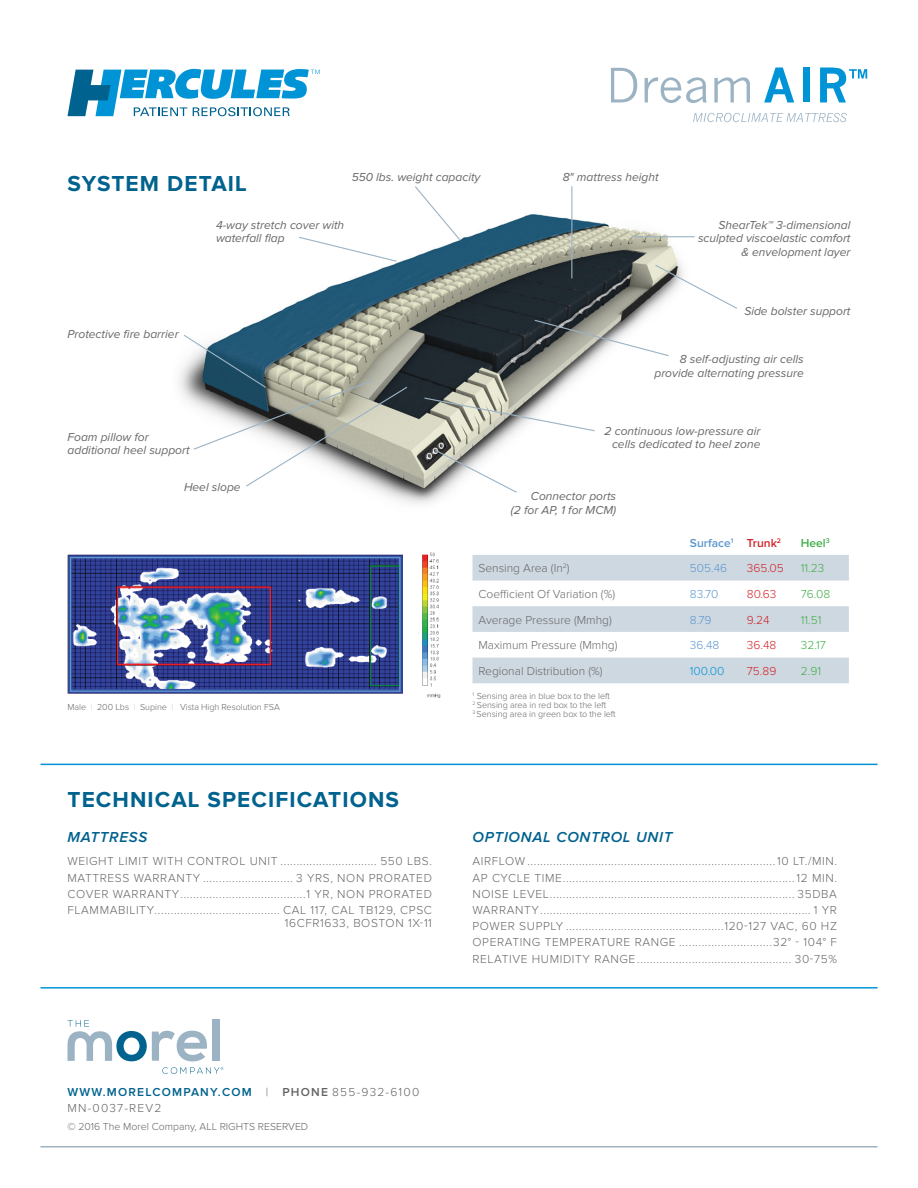
<style>
.page{position:relative;width:918px;height:1188px;background:#fff}
.page>*{position:absolute;margin:0;border:0;box-sizing:border-box;transform-origin:0 0}
.pg___subhead{font:700 22.5px "Proxima Nova";letter-spacing:.05em;color:#00628e}
.tech_spec___subhead{font:italic 600 15px "Proxima Nova";letter-spacing:.05em;color:#00628e}
.tech_spec___copy{font:300 12px "Proxima Nova";letter-spacing:.05em;color:#696768}
.t1{font:italic 12px/13.5px "Proxima Nova";color:#696768;text-align:right}
.tech_spec___copy-2{font:300 12px "Proxima Nova";color:#696768}
.copy{font:300 12px/16.5px "Proxima Nova";letter-spacing:.1em;color:#636366}
.tech_spec___copy-3{font:300 12px "Proxima Nova";color:#d1232a}
.tech_spec___copy-4{font:300 12px "Proxima Nova";color:#40ae49}
.lead_in_copy{font:300 12px "Proxima Nova";letter-spacing:.05em;color:#696768}
.tech_spec___copy-5{font:300 12px "Proxima Nova";color:#5c97d0}
.tech_spec___copy-6{font:600 12px "Proxima Nova";color:#5c97d0}
.tech_spec___copy-7{font:600 12px "Proxima Nova";color:#d1232a}
.tech_spec___copy-8{font:300 12px "Proxima Nova";color:#0094d7}
.tech_spec___copy-9{font:600 12px "Proxima Nova";color:#40ae49}
.copy-2{font:300 10.5px "Proxima Nova";color:#636366}
.tech_spec___copy-10{font:300 9px/9px "Proxima Nova";letter-spacing:-.005em;color:#696768}
.s1{color:#c9c7c7}
.s2{font-weight:600;color:#00628e}
.s3{font-weight:600}
</style>
<div class="page">
<img style="left:176px;top:84px;width:519px;height:420px">
<svg style="left:182px;top:334px;width:226px;height:154px"></svg>
<svg style="left:423px;top:397px;width:173px;height:35px"></svg>
<svg style="left:434px;top:449px;width:84px;height:45px"></svg>
<svg style="left:298px;top:236px;width:100px;height:27px"></svg>
<svg style="left:414px;top:185px;width:47px;height:56px"></svg>
<hr style="left:571px;top:186px;width:1px;height:92px;background:#9cb3c4">
<hr style="left:633px;top:236px;width:62px;height:1px;background:#9cb3c4">
<svg style="left:654px;top:264px;width:83px;height:46px"></svg>
<svg style="left:533px;top:319px;width:137px;height:38px"></svg>
<svg style="left:68px;top:68px;width:252px;height:48px"></svg>
<hr style="left:40px;top:1146px;width:838px;height:2px;background:#9cb3c4">
<hr style="left:40px;top:764px;width:838px;height:1px;background:#0094d7">
<hr style="left:40px;top:987px;width:838px;height:2px;background:#0094d7">
<div style="left:212px;top:1019px;width:7px;height:42px;background:#9cb3c4"></div>
<svg style="left:68px;top:1020px;width:139px;height:41px"></svg>
<svg style="left:162px;top:1067px;width:61px;height:7px"></svg>
<svg style="left:472px;top:555px;width:377px;height:128px;fill:#ced8e1"></svg>
<img style="left:67px;top:554px;width:335px;height:140px">
<img style="left:418px;top:552px;width:23px;height:146px">
<svg style="left:611px;top:68px;width:26px;height:34px"></svg>
<svg style="left:645px;top:77px;width:62px;height:26px"></svg>
<svg style="left:714px;top:77px;width:36px;height:25px"></svg>
<svg style="left:764px;top:68px;width:30px;height:34px"></svg>
<div style="left:803px;top:68px;width:7px;height:34px;background:#0094d7"></div>
<svg style="left:820px;top:68px;width:47px;height:34px"></svg>
<svg style="left:693px;top:113px;width:154px;height:9px"></svg>
<div style="left:70px;top:557px;width:331px;height:135px;border:2px solid #5c97d0"></div>
<p class="pg___subhead" style="left:68px;top:171px;width:181px">SYSTEM DETAIL</p>
<p class="t1" style="left:352px;top:171px;width:130px">550 lbs. weight capacity</p>
<p class="t1" style="left:563px;top:171px;width:97px">8" mattress height</p>
<p class="t1" style="left:216px;top:218px;width:130px;text-align:left">4-way stretch cover with waterfall flap</p>
<p class="t1" style="left:698px;top:218px;width:154px">ShearTek™ 3-dimensional sculpted viscoelastic comfort &amp; envelopment layer</p>
<p class="t1" style="left:68px;top:328px;width:113px">Protective fire barrier</p>
<p class="t1" style="left:68px;top:430px;width:83px">Foam pillow for</p>
<p class="t1" style="left:68px;top:444px;width:124px">additional heel support</p>
<p class="t1" style="left:184px;top:480px;width:58px">Heel slope</p>
<p class="t1" style="left:744px;top:305px;width:108px">Side bolster support</p>
<p class="t1" style="left:680px;top:353px;width:126px">8 self-adjusting air cells</p>
<p class="t1" style="left:654px;top:366px;width:151px">provide alternating pressure</p>
<p class="t1" style="left:605px;top:424px;width:157px">2 continuous low-pressure air cells dedicated to heel zone</p>
<p class="t1" style="left:531px;top:490px;width:87px">Connector ports</p>
<p class="t1" style="left:511px;top:503px;width:107px">(2 for AP, 1 for MCM)</p>
<p class="tech_spec___copy-6" style="left:690px;top:536px;width:45px">Surface<sup>1</sup></p>
<p class="tech_spec___copy-7" style="left:747px;top:536px;width:36px">Trunk<sup>2</sup></p>
<p class="tech_spec___copy-9" style="left:801px;top:536px;width:30px">Heel<sup>3</sup></p>
<p class="tech_spec___copy-2" style="left:478px;top:562px;width:93px">Sensing Area (In<sup>2</sup>)</p>
<p class="tech_spec___copy-5" style="left:690px;top:562px;width:39px">505.46</p>
<p class="tech_spec___copy-3" style="left:747px;top:562px;width:38px">365.05</p>
<p class="tech_spec___copy-4" style="left:801px;top:562px;width:25px">11.23</p>
<p class="tech_spec___copy-2" style="left:478px;top:587px;width:138px">Coefficient Of Variation (%)</p>
<p class="tech_spec___copy-5" style="left:690px;top:587px;width:30px">83.70</p>
<p class="tech_spec___copy-3" style="left:747px;top:587px;width:31px">80.63</p>
<p class="tech_spec___copy-4" style="left:801px;top:587px;width:31px">76.08</p>
<p class="tech_spec___copy-2" style="left:478px;top:613px;width:135px">Average Pressure (Mmhg)</p>
<p class="tech_spec___copy-5" style="left:690px;top:613px;width:23px">8.79</p>
<p class="tech_spec___copy-3" style="left:747px;top:613px;width:24px">9.24</p>
<p class="tech_spec___copy-4" style="left:801px;top:613px;width:22px">11.51</p>
<p class="tech_spec___copy-2" style="left:478px;top:639px;width:140px">Maximum Pressure (Mmhg)</p>
<p class="tech_spec___copy-5" style="left:690px;top:639px;width:31px">36.48</p>
<p class="tech_spec___copy-3" style="left:747px;top:639px;width:31px">36.48</p>
<p class="tech_spec___copy-4" style="left:801px;top:639px;width:27px">32.17</p>
<p class="tech_spec___copy-2" style="left:478px;top:664px;width:126px">Regional Distribution (%)</p>
<p class="tech_spec___copy-8" style="left:690px;top:664px;width:36px">100.00</p>
<p class="tech_spec___copy-3" style="left:747px;top:664px;width:31px">75.89</p>
<p class="tech_spec___copy-4" style="left:801px;top:664px;width:22px">2.91</p>
<p class="tech_spec___copy-10" style="left:68px;top:702px;width:214px">Male <span class="s1">|</span> 200 Lbs <span class="s1">|</span> Supine <span class="s1">|</span> Vista High Resolution FSA</p>
<p class="tech_spec___copy-10" style="left:472px;top:692px;width:145px"><sup>1</sup> Sensing area in blue box to the left<br><sup>2</sup> Sensing area in red box to the left<br><sup>3</sup> Sensing area in green box to the left</p>
<p class="pg___subhead" style="left:68px;top:787px;width:333px">TECHNICAL SPECIFICATIONS</p>
<p class="tech_spec___subhead" style="left:68px;top:829px;width:81px">MATTRESS</p>
<p class="tech_spec___copy" style="left:68px;top:855px;width:366px">WEIGHT LIMIT WITH CONTROL UNIT .............................. 550 LBS.</p>
<p class="tech_spec___copy" style="left:68px;top:871px;width:366px">MATTRESS WARRANTY ............................ 3 YRS, NON PRORATED</p>
<p class="tech_spec___copy" style="left:68px;top:887px;width:366px">COVER WARRANTY.......................................1 YR, NON PRORATED</p>
<p class="tech_spec___copy" style="left:68px;top:903px;width:366px">FLAMMABILITY....................................... CAL 117, CAL TB129, CPSC</p>
<p class="lead_in_copy" style="left:285px;top:917px;width:149px">16CFR1633, BOSTON 1X-11</p>
<p class="tech_spec___subhead" style="left:472px;top:829px;width:201px">OPTIONAL CONTROL UNIT</p>
<p class="tech_spec___copy" style="left:472px;top:855px;width:366px">AIRFLOW .............................................................................10 LT./MIN.</p>
<p class="tech_spec___copy" style="left:472px;top:871px;width:366px">AP CYCLE TIME........................................................................12 MIN.</p>
<p class="tech_spec___copy" style="left:472px;top:887px;width:366px">NOISE LEVEL............................................................................ 35DBA</p>
<p class="tech_spec___copy" style="left:472px;top:903px;width:366px">WARRANTY.................................................................................... 1 YR</p>
<p class="tech_spec___copy" style="left:473px;top:919px;width:366px">POWER SUPPLY .................................................120-127 VAC, 60 HZ</p>
<p class="tech_spec___copy" style="left:473px;top:936px;width:366px">OPERATING TEMPERATURE RANGE .............................32° - 104° F</p>
<p class="tech_spec___copy" style="left:473px;top:952px;width:366px">RELATIVE HUMIDITY RANGE................................................ 30-75%</p>
<p class="copy" style="left:68px;top:1084px;width:353px"><span class="s2">WWW.MORELCOMPANY.COM</span> | <span class="s3">PHONE</span> 855-932-6100<br>MN-0037-REV2</p>
<p class="copy-2" style="left:68px;top:1121px;width:242px">© 2016 The Morel Company, ALL RIGHTS RESERVED</p>
</div>
